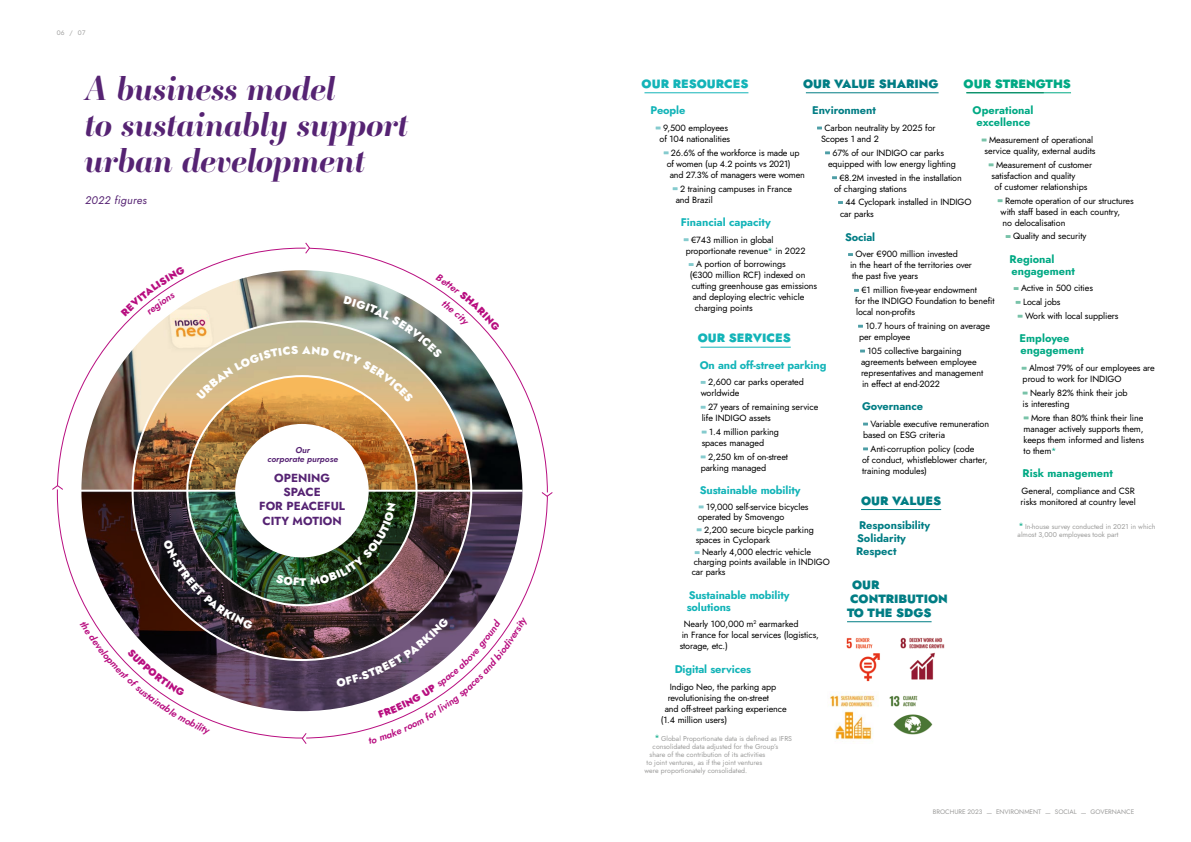
<style>
.page{position:relative;width:1191px;height:842px;background:#fff}
.page>*{position:absolute;margin:0;border:0;box-sizing:border-box;transform-origin:0 0}
.t1{font:italic 700 34px/36px "Ambroise Std";color:#562373}
.t2{font:900 12px/14px "Jost";color:#007d84}
.t3{font:900 12px "Jost";color:#13b4b8}
.t4{font:900 12px "Jost";color:#00a984}
.t5{font:700 11.7px "Jost";color:#562373}
.t6{font:700 11px/12px "Jost";letter-spacing:-.01em;color:#13b4b8}
.t7{font:700 11px/12px "Jost";color:#00a984}
.t8{font:700 11px/13px "Jost";color:#007d84}
.t9{font:italic 11px "Jost";letter-spacing:.025em;color:#562373}
.t10{font:9px/11px "Jost";letter-spacing:-.01em;color:#000}
.t11{font:italic 600 8.5px/9px "Jost";color:#562373;text-align:center}
.t12{font:7px/8px "Jost";color:#9d9d9c}
.t13{font:6.5px "Jost";color:#9d9d9c}
.s1{color:#00a984}
.s2{font-size:9px;color:#00a984}
</style>
<div class="page">
<svg style="left:52px;top:485px;width:11px;height:6px"></svg>
<svg style="left:541px;top:491px;width:12px;height:6px"></svg>
<svg style="left:304px;top:242px;width:6px;height:12px"></svg>
<hr style="left:644px;top:92px;width:104px;height:1px;background:#13b4b8">
<hr style="left:700px;top:347px;width:90px;height:1px;background:#13b4b8">
<svg style="left:663px;top:151px;width:5px;height:3px"></svg>
<svg style="left:672px;top:187px;width:5px;height:3px"></svg>
<svg style="left:683px;top:238px;width:5px;height:3px"></svg>
<svg style="left:688px;top:263px;width:5px;height:3px"></svg>
<svg style="left:700px;top:381px;width:5px;height:3px"></svg>
<svg style="left:700px;top:406px;width:5px;height:3px"></svg>
<svg style="left:700px;top:455px;width:5px;height:3px"></svg>
<svg style="left:698px;top:505px;width:5px;height:3px"></svg>
<svg style="left:696px;top:528px;width:5px;height:3px"></svg>
<svg style="left:694px;top:551px;width:5px;height:3px"></svg>
<hr style="left:806px;top:92px;width:132px;height:1px;background:#007d84">
<hr style="left:861px;top:509px;width:80px;height:1px;background:#007d84">
<hr style="left:847px;top:621px;width:84px;height:1px;background:#007d84">
<svg style="left:825px;top:151px;width:5px;height:3px"></svg>
<svg style="left:832px;top:176px;width:5px;height:3px"></svg>
<svg style="left:838px;top:201px;width:5px;height:3px"></svg>
<svg style="left:848px;top:253px;width:5px;height:3px"></svg>
<svg style="left:854px;top:289px;width:5px;height:3px"></svg>
<svg style="left:858px;top:325px;width:5px;height:3px"></svg>
<svg style="left:863px;top:447px;width:5px;height:3px"></svg>
<hr style="left:966px;top:92px;width:105px;height:1px;background:#00a984">
<svg style="left:988px;top:163px;width:5px;height:3px"></svg>
<svg style="left:997px;top:199px;width:5px;height:3px"></svg>
<svg style="left:1005px;top:235px;width:5px;height:3px"></svg>
<svg style="left:1013px;top:287px;width:5px;height:3px"></svg>
<svg style="left:1015px;top:301px;width:5px;height:3px"></svg>
<svg style="left:1017px;top:315px;width:5px;height:3px"></svg>
<svg style="left:1021px;top:367px;width:5px;height:3px"></svg>
<svg style="left:1023px;top:416px;width:5px;height:3px"></svg>
<img style="left:846px;top:637px;width:34px;height:45px">
<img style="left:900px;top:637px;width:45px;height:43px">
<img style="left:830px;top:692px;width:45px;height:48px">
<img style="left:889px;top:695px;width:44px;height:40px">
<img style="left:80px;top:266px;width:449px;height:478px">
<p class="t13" style="left:57px;top:29px;width:30px">06 / 07</p>
<p class="t1" style="left:85px;top:70px;width:326px">A business model<br>to sustainably support urban development</p>
<p class="t9" style="left:85px;top:192px;width:63px">2022 figures</p>
<p class="t11" style="left:267px;top:446px;width:72px">Our<br>corporate purpose</p>
<p class="t5" style="left:274px;top:470px;width:57px">OPENING</p>
<p class="t5" style="left:283px;top:484px;width:39px">SPACE</p>
<p class="t5" style="left:259px;top:498px;width:87px">FOR PEACEFUL</p>
<p class="t5" style="left:262px;top:513px;width:81px">CITY MOTION</p>
<p class="t2" style="left:803px;top:77px;width:137px">OUR VALUE SHARING</p>
<p class="t8" style="left:812px;top:104px;width:66px">Environment</p>
<p class="t10" style="left:821px;top:122px;width:116px;text-indent:3px">Carbon neutrality by 2025 for<br>Scopes 1 and 2</p>
<p class="t10" style="left:828px;top:147px;width:129px;text-indent:4px">67% of our INDIGO car parks equipped with low energy lighting</p>
<p class="t10" style="left:834px;top:172px;width:129px;text-indent:5px">€8.2M invested in the installation of charging stations</p>
<p class="t10" style="left:840px;top:196px;width:133px;line-height:12px;text-indent:5px">44 Cyclopark installed in INDIGO car parks</p>
<p class="t8" style="left:845px;top:230px;width:32px">Social</p>
<p class="t10" style="left:850px;top:249px;width:123px;text-indent:5px">Over €900 million invested<br>in the heart of the territories over the past five years</p>
<p class="t10" style="left:855px;top:285px;width:141px;text-indent:6px">€1 million five-year endowment<br>for the INDIGO Foundation to benefit local non-profits</p>
<p class="t10" style="left:859px;top:320px;width:132px;text-indent:6px">10.7 hours of training on average per employee</p>
<p class="t10" style="left:861px;top:345px;width:124px;text-indent:6px">105 collective bargaining agreements between employee representatives and management in effect at end‑2022</p>
<p class="t8" style="left:862px;top:400px;width:63px">Governance</p>
<p class="t10" style="left:863px;top:418px;width:128px;text-indent:7px">Variable executive remuneration based on ESG criteria</p>
<p class="t10" style="left:862px;top:443px;width:127px;text-indent:8px">Anti-corruption policy (code<br>of conduct, whistleblower charter, training modules)</p>
<p class="t2" style="left:861px;top:494px;width:82px">OUR VALUES</p>
<p class="t8" style="left:856px;top:519px;width:76px">Responsibility<br>Solidarity<br>Respect</p>
<p class="t2" style="left:847px;top:578px;width:102px;text-indent:5px">OUR<br>CONTRIBUTION<br>TO THE SDGS</p>
<p class="t4" style="left:963px;top:76px;width:109px">OUR STRENGTHS</p>
<p class="t7" style="left:972px;top:104px;width:62px;text-align:center">Operational excellence</p>
<p class="t10" style="left:984px;top:134px;width:112px;text-align:center">Measurement of operational service quality, external audits</p>
<p class="t10" style="left:996px;top:159px;width:98px">Measurement of customer</p>
<p class="t10" style="left:991px;top:170px;width:85px">satisfaction and quality</p>
<p class="t10" style="left:994px;top:181px;width:94px">of customer relationships</p>
<p class="t10" style="left:1000px;top:195px;width:135px;text-indent:4px">Remote operation of our structures with staff based in each country,<br>no delocalisation</p>
<p class="t10" style="left:1013px;top:231px;width:75px">Quality and security</p>
<p class="t7" style="left:1009px;top:253px;width:67px">Regional engagement</p>
<p class="t10" style="left:1021px;top:283px;width:73px">Active in 500 cities</p>
<p class="t10" style="left:1023px;top:297px;width:39px">Local jobs</p>
<p class="t10" style="left:1025px;top:310px;width:95px">Work with local suppliers</p>
<p class="t7" style="left:1019px;top:333px;width:66px">Employee engagement</p>
<p class="t10" style="left:1022px;top:362px;width:134px;text-indent:6px">Almost 79% of our employees are proud to work for INDIGO</p>
<p class="t10" style="left:1022px;top:387px;width:106px;text-indent:7px">Nearly 82% think their job is interesting</p>
<p class="t10" style="left:1023px;top:412px;width:122px;text-align:justify;text-indent:7px">More than 80% think their line manager actively supports them, keeps them informed and listens to them<span class="s1">*</span></p>
<p class="t7" style="left:1022px;top:467px;width:92px">Risk management</p>
<p class="t10" style="left:1020px;top:485px;width:117px">General, compliance and CSR risks monitored at country level</p>
<p class="t12" style="left:1017px;top:523px;width:139px"><span class="s2">*</span> In-house survey conducted in 2021 in which almost 3,000 employees took part</p>
<p class="t3" style="left:641px;top:76px;width:108px">OUR RESOURCES</p>
<p class="t6" style="left:650px;top:104px;width:36px">People</p>
<p class="t10" style="left:659px;top:122px;width:72px;text-align:center">9,500 employees of 104 nationalities</p>
<p class="t10" style="left:671px;top:147px;width:130px">26.6% of the workforce is made up</p>
<p class="t10" style="left:666px;top:158px;width:126px">of women (up 4.2 points vs 2021)</p>
<p class="t10" style="left:669px;top:169px;width:137px">and 27.3% of managers were women</p>
<p class="t10" style="left:675px;top:183px;width:118px;text-indent:4px">2 training campuses in France and Brazil</p>
<p class="t6" style="left:680px;top:216px;width:92px">Financial capacity</p>
<p class="t10" style="left:685px;top:234px;width:121px;text-indent:5px">€743 million in global proportionate revenue<span class="s1">*</span> in 2022</p>
<p class="t10" style="left:696px;top:259px;width:91px">A portion of borrowings</p>
<p class="t10" style="left:689px;top:270px;width:117px">(€300 million RCF) indexed on</p>
<p class="t10" style="left:691px;top:281px;width:127px">cutting greenhouse gas emissions</p>
<p class="t10" style="left:692px;top:292px;width:113px">and deploying electric vehicle</p>
<p class="t10" style="left:694px;top:303px;width:59px">charging points</p>
<p class="t3" style="left:697px;top:330px;width:95px">OUR SERVICES</p>
<p class="t6" style="left:699px;top:359px;width:128px">On and off-street parking</p>
<p class="t10" style="left:700px;top:377px;width:105px;text-indent:7px">2,600 car parks operated worldwide</p>
<p class="t10" style="left:701px;top:402px;width:118px;text-indent:6px">27 years of remaining service life INDIGO assets</p>
<p class="t10" style="left:701px;top:426px;width:79px;text-indent:7px">1.4 million parking spaces managed</p>
<p class="t10" style="left:700px;top:451px;width:89px;text-indent:7px">2,250 km of on-street parking managed</p>
<p class="t6" style="left:699px;top:484px;width:102px">Sustainable mobility</p>
<p class="t10" style="left:697px;top:502px;width:112px;line-height:10px;text-indent:8px">19,000 self-service bicycles operated by Smovengo</p>
<p class="t10" style="left:695px;top:525px;width:120px;line-height:10px;text-indent:8px">2,200 secure bicycle parking spaces in Cyclopark</p>
<p class="t10" style="left:691px;top:547px;width:140px;line-height:10px;text-indent:10px">Nearly 4,000 electric vehicle charging points available in INDIGO car parks</p>
<p class="t6" style="left:686px;top:589px;width:104px">Sustainable mobility solutions</p>
<p class="t10" style="left:679px;top:619px;width:141px;text-indent:4px">Nearly 100,000 m<sup>2</sup> earmarked<br>in France for local services (logistics, storage, etc.)</p>
<p class="t6" style="left:674px;top:663px;width:78px">Digital services</p>
<p class="t10" style="left:669px;top:681px;width:108px">Indigo Neo, the parking app</p>
<p class="t10" style="left:667px;top:692px;width:103px">revolutionising the on-street</p>
<p class="t10" style="left:664px;top:703px;width:123px">and off-street parking experience</p>
<p class="t10" style="left:660px;top:714px;width:68px">(1.4 million users)</p>
<p class="t12" style="left:654px;top:735px;width:139px"><span class="s2">*</span> Global Proportionate data is defined as IFRS</p>
<p class="t12" style="left:652px;top:743px;width:127px">consolidated data adjusted for the Group’s</p>
<p class="t12" style="left:649px;top:751px;width:117px">share of the contribution of its activities</p>
<p class="t12" style="left:646px;top:759px;width:117px">to joint ventures, as if the joint ventures</p>
<p class="t12" style="left:644px;top:767px;width:104px">were proportionately consolidated.</p>
<p class="t13" style="left:932px;top:807px;width:203px">BROCHURE 2023 — ENVIRONMENT — SOCIAL — GOVERNANCE</p>
</div>
